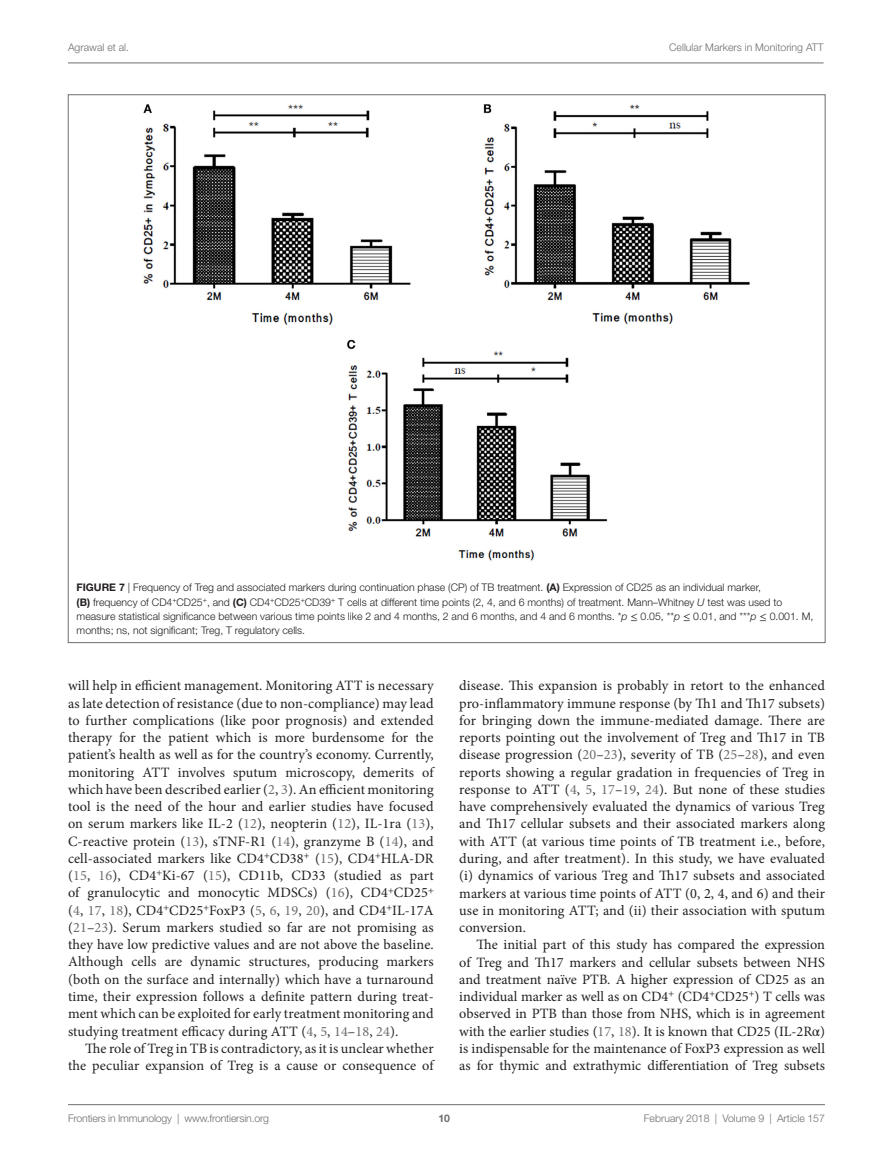
<style>
.page{position:relative;width:893px;height:1170px;background:#fff}
.page>*{position:absolute;margin:0;border:0;box-sizing:border-box;transform-origin:0 0}
.t1{font:14.25px/17.2px "Minion Pro";letter-spacing:.005em;color:#231f20;text-align:justify}
.t2{font:300 10.5px/14.2px "Helvetica Neue LT Std";color:#231f20}
.t3{font:300 10.5px "Helvetica Neue LT Std";color:#6c6d70}
.t4{font:700 10.5px "Helvetica Neue LT Std";color:#6c6d70}
.s1{font-weight:700}
.s2{font-style:italic}
.s3{font-family:"STIX General";font-weight:400}
.s4{color:#6c6d70}
.s5{font-family:"STIX General"}
</style>
<div class="page">
<hr style="left:68px;top:63px;width:756px;height:1px;background:#6c6d70">
<hr style="left:68px;top:1104px;width:757px;height:1px;background:#6c6d70">
<img style="left:143px;top:104px;width:607px;height:457px">
<p class="t3" style="left:68px;top:41px;width:63px">Agrawal et al.</p>
<p class="t3" style="left:669px;top:41px;width:156px">Cellular Markers in Monitoring ATT</p>
<p class="t2" style="left:77px;top:580px;width:738px"><span class="s1">FIGURE 7</span> | Frequency of Treg and associated markers during continuation phase (CP) of TB treatment. <span class="s1">(A)</span> Expression of CD25 as an individual marker,<br><span class="s1">(B)</span> frequency of CD4<sup>+</sup>CD25<sup>+</sup>, and <span class="s1">(C)</span> CD4<sup>+</sup>CD25<sup>+</sup>CD39<sup>+</sup> T cells at different time points (2, 4, and 6 months) of treatment. Mann–Whitney <span class="s2">U</span> test was used to measure statistical significance between various time points like 2 and 4 months, 2 and 6 months, and 4 and 6 months. *<span class="s2">p</span> <span class="s3">≤</span> 0.05, **<span class="s2">p</span> <span class="s3">≤</span> 0.01, and ***<span class="s2">p</span> <span class="s3">≤</span> 0.001. M, months; ns, not significant; Treg, T regulatory cells.</p>
<p class="t1" style="left:68px;top:677px;width:367px">will help in efficient management. Monitoring ATT is necessary as late detection of resistance (due to non-compliance) may lead to further complications (like poor prognosis) and extended therapy for the patient which is more burdensome for the patient’s health as well as for the country’s economy. Currently, monitoring ATT involves sputum microscopy, demerits of which have been described earlier (<span class="s4">2</span>, <span class="s4">3</span>). An efficient monitoring tool is the need of the hour and earlier studies have focused on serum markers like IL-2 (<span class="s4">12</span>), neopterin (<span class="s4">12</span>), IL-1ra (<span class="s4">13</span>), C-reactive protein (<span class="s4">13</span>), sTNF-R1 (<span class="s4">14</span>), granzyme B (<span class="s4">14</span>), and cell-associated markers like CD4<sup>+</sup>CD38<sup>+</sup> (<span class="s4">15</span>), CD4<sup>+</sup>HLA-DR (<span class="s4">15</span>, <span class="s4">16</span>), CD4<sup>+</sup>Ki-67 (<span class="s4">15</span>), CD11b, CD33 (studied as part of granulocytic and monocytic MDSCs) (<span class="s4">16</span>), CD4<sup>+</sup>CD25<sup>+ </sup>(<span class="s4">4</span>, <span class="s4">17</span>, <span class="s4">18</span>), CD4<sup>+</sup>CD25<sup>+</sup>FoxP3 (<span class="s4">5</span>, <span class="s4">6</span>, <span class="s4">19</span>, <span class="s4">20</span>), and CD4<sup>+</sup>IL-17A (<span class="s4">21</span>–<span class="s4">23</span>). Serum markers studied so far are not promising as they have low predictive values and are not above the baseline.<br>Although cells are dynamic structures, producing markers (both on the surface and internally) which have a turnaround time, their expression follows a definite pattern during treat&shy;ment which can be exploited for early treatment monitoring and studying treatment efficacy during ATT (<span class="s4">4</span>, <span class="s4">5</span>, <span class="s4">14</span>–<span class="s4">18</span>, <span class="s4">24</span>).</p>
<p class="t1" style="left:68px;top:1039px;width:367px;text-align:right">The role of Treg in TB is contradictory, as it is unclear whether the peculiar expansion of Treg is a cause or consequence of</p>
<p class="t1" style="left:459px;top:677px;width:367px">disease. This expansion is probably in retort to the enhanced pro-inflammatory immune response (by Th1 and Th17 subsets) for bringing down the immune-mediated damage. There are reports pointing out the involvement of Treg and Th17 in TB disease progression (<span class="s4">20</span>–<span class="s4">23</span>), severity of TB (<span class="s4">25</span>–<span class="s4">28</span>), and even reports showing a regular gradation in frequencies of Treg in response to ATT (<span class="s4">4</span>, <span class="s4">5</span>, <span class="s4">17</span>–<span class="s4">19</span>, <span class="s4">24</span>). But none of these studies have comprehensively evaluated the dynamics of various Treg and Th17 cellular subsets and their associated markers along with ATT (at various time points of TB treatment i.e., before, during, and after treatment). In this study, we have evaluated (i) dynamics of various Treg and Th17 subsets and associated markers at various time points of ATT (0, 2, 4, and 6) and their use in monitoring ATT; and (ii) their association with sputum conversion.</p>
<p class="t1" style="left:459px;top:936px;width:367px;text-indent:17px">The initial part of this study has compared the expression of Treg and Th17 markers and cellular subsets between NHS and treatment naïve PTB. A higher expression of CD25 as an individual marker as well as on CD4<sup>+</sup> (CD4<sup>+</sup>CD25<sup>+</sup>) T cells was observed in PTB than those from NHS, which is in agreement with the earlier studies (<span class="s4">17</span>, <span class="s4">18</span>). It is known that CD25 (IL-2R<span class="s5">α</span>) is indispensable for the maintenance of FoxP3 expression as well as for thymic and extrathymic differentiation of Treg subsets</p>
<p class="t3" style="left:68px;top:1111px;width:203px">Frontiers in Immunology | www.frontiersin.org</p>
<p class="t3" style="left:644px;top:1111px;width:183px">February 2018 | Volume 9 | Article 157</p>
<p class="t4" style="left:439px;top:1111px;width:13px">10</p>
</div>
